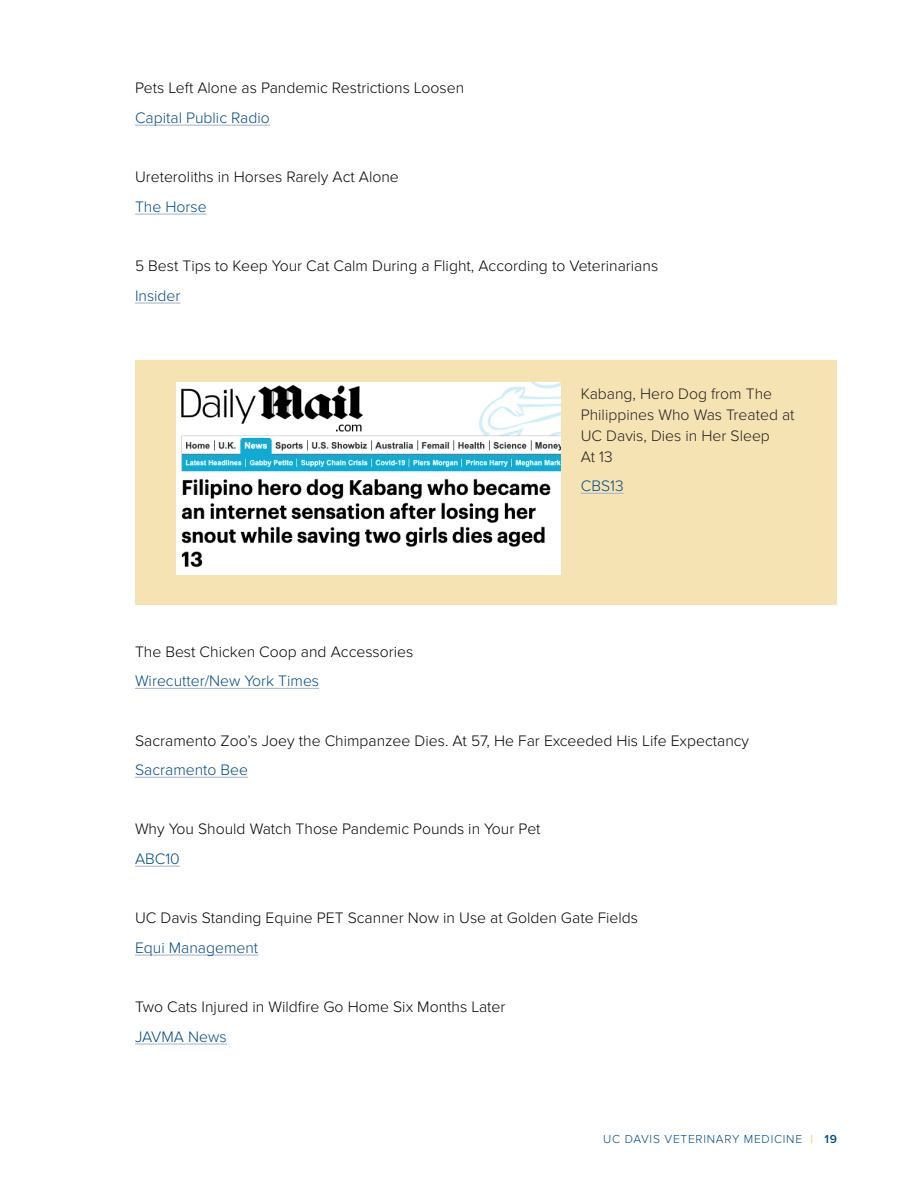
<style>
.page{position:relative;width:918px;height:1188px;background:#fff}
.page>*{position:absolute;margin:0;border:0;box-sizing:border-box;transform-origin:0 0}
.S_body_outline2{font:300 15.75px "Proxima Nova";color:#040503}
.S_body_outline2-2{font:300 15.75px "Proxima Nova";color:#004b84}
.S_body_outline2-3{font:300 15.75px/21px "Proxima Nova";color:#231f20}
.t1{font:300 12px "Proxima Nova";letter-spacing:.06em;color:#004b84}
.s1{color:#ddb207}
.s2{font-weight:600}
</style>
<div class="page">
<hr style="left:135px;top:125px;width:135px;height:1px;background:#9eb1d0">
<hr style="left:135px;top:214px;width:72px;height:1px;background:#9eb1d0">
<hr style="left:135px;top:303px;width:46px;height:1px;background:#9eb1d0">
<hr style="left:135px;top:688px;width:184px;height:1px;background:#9eb1d0">
<hr style="left:135px;top:777px;width:113px;height:1px;background:#9eb1d0">
<hr style="left:135px;top:866px;width:45px;height:1px;background:#9eb1d0">
<hr style="left:135px;top:955px;width:123px;height:1px;background:#9eb1d0">
<hr style="left:135px;top:1044px;width:92px;height:1px;background:#9eb1d0">
<div style="left:135px;top:360px;width:702px;height:244px;background:#f5e3b4"></div>
<hr style="left:581px;top:493px;width:43px;height:1px;background:#9eb1d0">
<img style="left:176px;top:383px;width:385px;height:192px">
<p class="S_body_outline2" style="left:135px;top:79px;width:331px">Pets Left Alone as Pandemic Restrictions Loosen</p>
<p class="S_body_outline2-2" style="left:135px;top:109px;width:136px">Capital Public Radio</p>
<p class="S_body_outline2" style="left:135px;top:168px;width:265px">Ureteroliths in Horses Rarely Act Alone</p>
<p class="S_body_outline2-2" style="left:135px;top:198px;width:73px">The Horse</p>
<p class="S_body_outline2" style="left:135px;top:257px;width:525px">5 Best Tips to Keep Your Cat Calm During a Flight, According to Veterinarians</p>
<p class="S_body_outline2-2" style="left:135px;top:287px;width:47px">Insider</p>
<p class="S_body_outline2" style="left:135px;top:642px;width:280px">The Best Chicken Coop and Accessories</p>
<p class="S_body_outline2-2" style="left:135px;top:672px;width:186px">Wirecutter/New York Times</p>
<p class="S_body_outline2-3" style="left:581px;top:383px;width:215px">Kabang, Hero Dog from The<br>Philippines Who Was Treated at<br>UC Davis, Dies in Her Sleep<br>At 13</p>
<p class="S_body_outline2-2" style="left:581px;top:477px;width:44px">CBS13</p>
<p class="S_body_outline2" style="left:135px;top:731px;width:616px">Sacramento Zoo’s Joey the Chimpanzee Dies. At 57, He Far Exceeded His Life Expectancy</p>
<p class="S_body_outline2-2" style="left:135px;top:761px;width:115px">Sacramento Bee</p>
<p class="S_body_outline2" style="left:135px;top:820px;width:407px">Why You Should Watch Those Pandemic Pounds in Your Pet</p>
<p class="S_body_outline2-2" style="left:135px;top:850px;width:46px">ABC10</p>
<p class="S_body_outline2" style="left:135px;top:909px;width:505px">UC Davis Standing Equine PET Scanner Now in Use at Golden Gate Fields</p>
<p class="S_body_outline2-2" style="left:135px;top:939px;width:125px">Equi Management</p>
<p class="S_body_outline2" style="left:135px;top:998px;width:372px">Two Cats Injured in Wildfire Go Home Six Months Later</p>
<p class="S_body_outline2-2" style="left:135px;top:1028px;width:93px">JAVMA News</p>
<p class="t1" style="left:603px;top:1133px;width:235px">UC DAVIS VETERINARY MEDICINE <span class="s1">|</span> <span class="s2">19</span></p>
</div>
